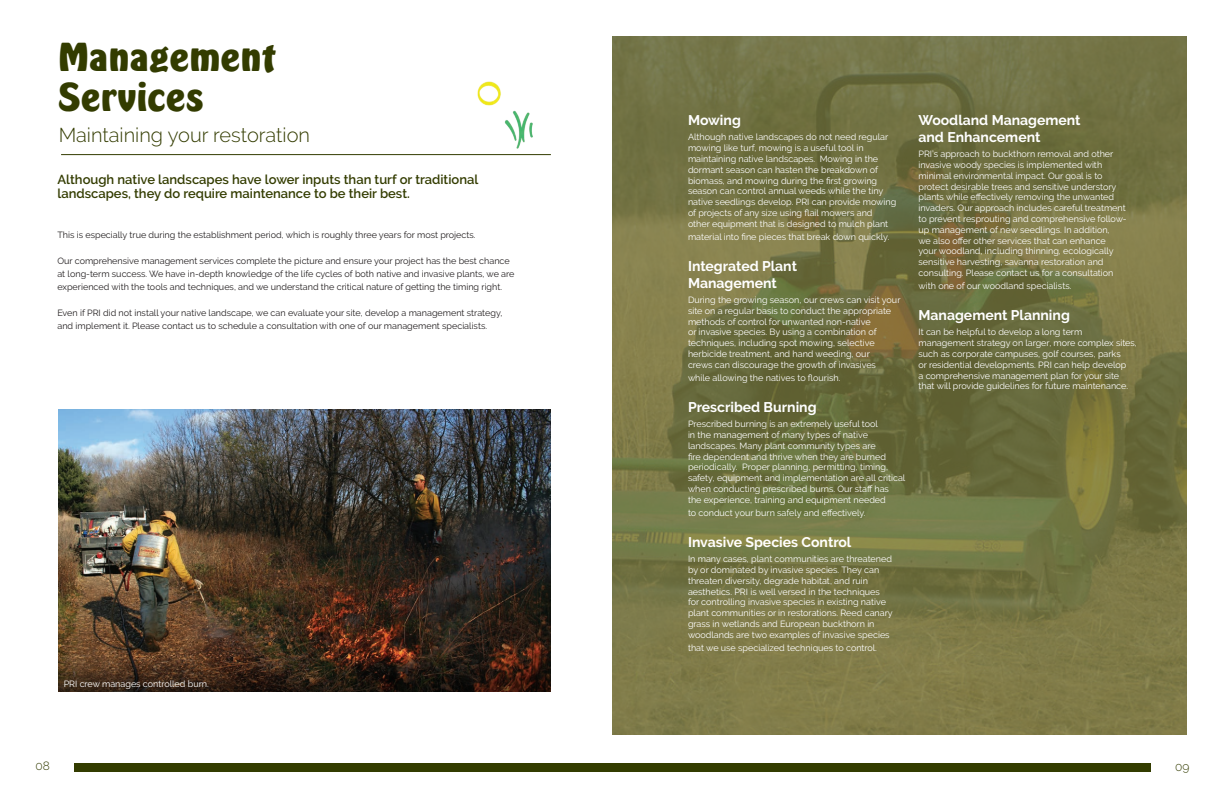
<style>
.page{position:relative;width:1224px;height:792px;background:#fff}
.page>*{position:absolute;margin:0;border:0;box-sizing:border-box;transform-origin:0 0}
.t1{font:36px/40px "OPTI Hobo Bold Agency";color:#333c00}
.t2{font:300 20px "Raleway";color:#333c00}
.t3{font:700 14px/16.8px "Raleway";color:#fff}
.t4{font:600 13px/14px "Raleway";color:#333c00}
.t5{font:300 12px "Raleway";color:#333c00}
.t6{font:9px/10.8px "Raleway";color:#fff}
.t7{font:9px/13px "Raleway";color:#231f20}
</style>
<div class="page">
<div style="left:75px;top:763px;width:537px;height:8px;background:#333c00"></div>
<div style="left:612px;top:763px;width:539px;height:8px;background:#333c00"></div>
<hr style="left:61px;top:154px;width:490px;height:1px;background:#333c00">
<svg style="left:612px;top:36px;width:575px;height:698px;background:#747443"></svg>
<img style="left:59px;top:410px;width:492px;height:248px">
<svg style="left:59px;top:658px;width:492px;height:34px;background:#352215"></svg>
<img style="left:477px;top:81px;width:56px;height:68px">
<h1 class="t1" style="left:57px;top:37px;width:220px">Management<br>Services</h1>
<h2 class="t2" style="left:59px;top:123px;width:253px">Maintaining your restoration</h2>
<h3 class="t4" style="left:57px;top:172px;width:422px">Although native landscapes have lower inputs than turf or traditional landscapes, they do require maintenance to be their best.</h3>
<p class="t7" style="left:57px;top:228px;width:420px">This is especially true during the establishment period, which is roughly three years for most projects.</p>
<p class="t7" style="left:57px;top:254px;width:458px">Our comprehensive management services complete the picture and ensure your project has the best chance at long-term success. We have in-depth knowledge of the life cycles of both native and invasive plants, we are experienced with the tools and techniques, and we understand the critical nature of getting the timing right.</p>
<p class="t7" style="left:57px;top:306px;width:447px">Even if PRI did not install your native landscape, we can evaluate your site, develop a management strategy, and implement it. Please contact us to schedule a consultation with one of our management specialists.</p>
<p class="t6" style="left:64px;top:678px;width:147px">PRI crew manages controlled burn.</p>
<h3 class="t3" style="left:688px;top:112px;width:54px">Mowing</h3>
<p class="t6" style="left:688px;top:132px;width:210px">Although native landscapes do not need regular mowing like turf, mowing is a useful tool in maintaining native landscapes. Mowing in the dormant season can hasten the breakdown of biomass, and mowing during the first growing season can control annual weeds while the tiny native seedlings develop. PRI can provide mowing of projects of any size using flail mowers and other equipment that is designed to mulch plant</p>
<p class="t6" style="left:688px;top:231px;width:203px">material into fine pieces that break down quickly.</p>
<h3 class="t3" style="left:688px;top:258px;width:111px">Integrated Plant<br>Management</h3>
<p class="t6" style="left:688px;top:294px;width:214px">During the growing season, our crews can visit your site on a regular basis to conduct the appropriate methods of control for unwanted non-native<br>or invasive species. By using a combination of techniques, including spot mowing, selective herbicide treatment, and hand weeding, our<br>crews can discourage the growth of invasives</p>
<p class="t6" style="left:688px;top:372px;width:154px">while allowing the natives to flourish.</p>
<h3 class="t3" style="left:688px;top:399px;width:130px">Prescribed Burning</h3>
<p class="t6" style="left:688px;top:419px;width:219px">Prescribed burning is an extremely useful tool<br>in the management of many types of native landscapes. Many plant community types are<br>fire dependent and thrive when they are burned periodically. Proper planning, permitting, timing, safety, equipment and implementation are all critical when conducting prescribed burns. Our staff has<br>the experience, training and equipment needed</p>
<p class="t6" style="left:688px;top:507px;width:179px">to conduct your burn safely and effectively.</p>
<h3 class="t3" style="left:688px;top:534px;width:165px">Invasive Species Control</h3>
<p class="t6" style="left:688px;top:554px;width:206px">In many cases, plant communities are threatened by or dominated by invasive species. They can threaten diversity, degrade habitat, and ruin aesthetics. PRI is well versed in the techniques for controlling invasive species in existing native plant communities or in restorations. Reed canary grass in wetlands and European buckthorn in woodlands are two examples of invasive species</p>
<p class="t6" style="left:688px;top:642px;width:191px">that we use specialized techniques to control.</p>
<h3 class="t3" style="left:919px;top:112px;width:164px">Woodland Management and Enhancement</h3>
<p class="t6" style="left:919px;top:149px;width:210px">PRI’s approach to buckthorn removal and other invasive woody species is implemented with minimal environmental impact. Our goal is to protect desirable trees and sensitive understory plants while effectively removing the unwanted invaders. Our approach includes careful treatment to prevent resprouting and comprehensive follow&shy;up management of new seedlings. In addition,<br>we also offer other services that can enhance<br>your woodland, including thinning, ecologically sensitive harvesting, savanna restoration and consulting. Please contact us for a consultation</p>
<p class="t6" style="left:919px;top:281px;width:154px">with one of our woodland specialists.</p>
<h3 class="t3" style="left:919px;top:307px;width:153px">Management Planning</h3>
<p class="t6" style="left:919px;top:327px;width:220px">It can be helpful to develop a long term management strategy on larger, more complex sites, such as corporate campuses, golf courses, parks<br>or residential developments. PRI can help develop<br>a comprehensive management plan for your site that will provide guidelines for future maintenance.</p>
<h3 class="t5" style="left:36px;top:759px;width:16px">08</h3>
<h3 class="t5" style="left:1175px;top:760px;width:16px">09</h3>
</div>
